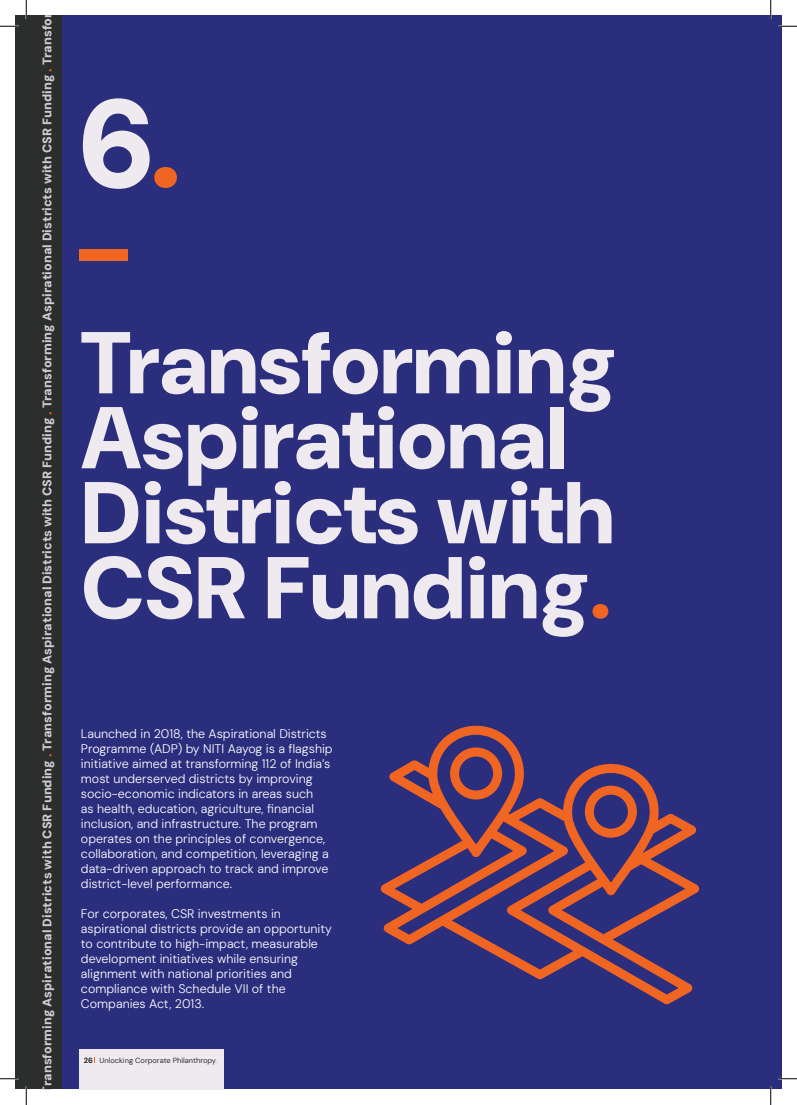
<style>
.page{position:relative;width:797px;height:1105px;background:#fff}
.page>*{position:absolute;margin:0;border:0;box-sizing:border-box;transform-origin:0 0}
.t1{font:125px "DM Sans 9 pt";color:#eeeaef}
.t2{font:87.5px/75px "DM Sans 9 pt";color:#eeeaef}
.t3{font:300 12.5px/15px "DM Sans";color:#fff}
.t4{font:12.5px "DM Sans 9 pt";color:#ceccd2}
.t5{font:7.5px "DM Sans 18 pt";color:#2c2d2d}
.s1{color:#f06522}
.s2{font-weight:700;color:#231f20}
</style>
<div class="page">
<div style="left:16px;top:16px;width:765px;height:1073px;background:#2b2d7d"></div>
<svg style="left:381px;top:726px;width:318px;height:278px"></svg>
<div style="left:79px;top:249px;width:49px;height:11px;background:#f06522"></div>
<div style="left:16px;top:16px;width:46px;height:1073px;background:#2c2d2d"></div>
<div style="left:79px;top:1049px;width:145px;height:40px;background:#eeeaef"></div>
<svg style="left:0;top:25px;width:19px;height:2px"></svg>
<svg style="left:778px;top:25px;width:19px;height:2px"></svg>
<svg style="left:0;top:1078px;width:19px;height:1px"></svg>
<svg style="left:778px;top:1078px;width:19px;height:1px"></svg>
<svg style="left:25px;top:0;width:2px;height:19px"></svg>
<svg style="left:25px;top:1086px;width:2px;height:19px"></svg>
<svg style="left:770px;top:0;width:1px;height:19px"></svg>
<svg style="left:770px;top:1086px;width:1px;height:19px"></svg>
<p class="t4" style="left:40px;top:1093px;width:1094px;rotate:-90deg">Transforming Aspirational Districts with CSR Funding <span class="s1">.</span> Transforming Aspirational Districts with CSR Funding <span class="s1">.</span> Transforming Aspirational Districts with CSR Funding <span class="s1">.</span> Transform</p>
<h1 class="t1" style="left:78px;top:66px;width:104px">6<span class="s1">.</span></h1>
<h2 class="t2" style="left:81px;top:325px;width:536px">Transforming<br>Aspirational<br>Districts with<br>CSR Funding<span class="s1">.</span></h2>
<p class="t3" style="left:81px;top:726px;width:253px">Launched in 2018, the Aspirational Districts Programme (ADP) by NITI Aayog is a flagship initiative aimed at transforming 112 of India’s most underserved districts by improving socio-economic indicators in areas such<br>as health, education, agriculture, financial inclusion, and infrastructure. The program operates on the principles of convergence, collaboration, and competition, leveraging a data-driven approach to track and improve district-level performance.</p>
<p class="t3" style="left:81px;top:906px;width:252px">For corporates, CSR investments in aspirational districts provide an opportunity to contribute to high-impact, measurable development initiatives while ensuring alignment with national priorities and compliance with Schedule VII of the Companies Act, 2013.</p>
<p class="t5" style="left:84px;top:1056px;width:135px"><span class="s2">26</span> Unlocking Corporate Philanthropy<span class="s1">.</span></p>
</div>
